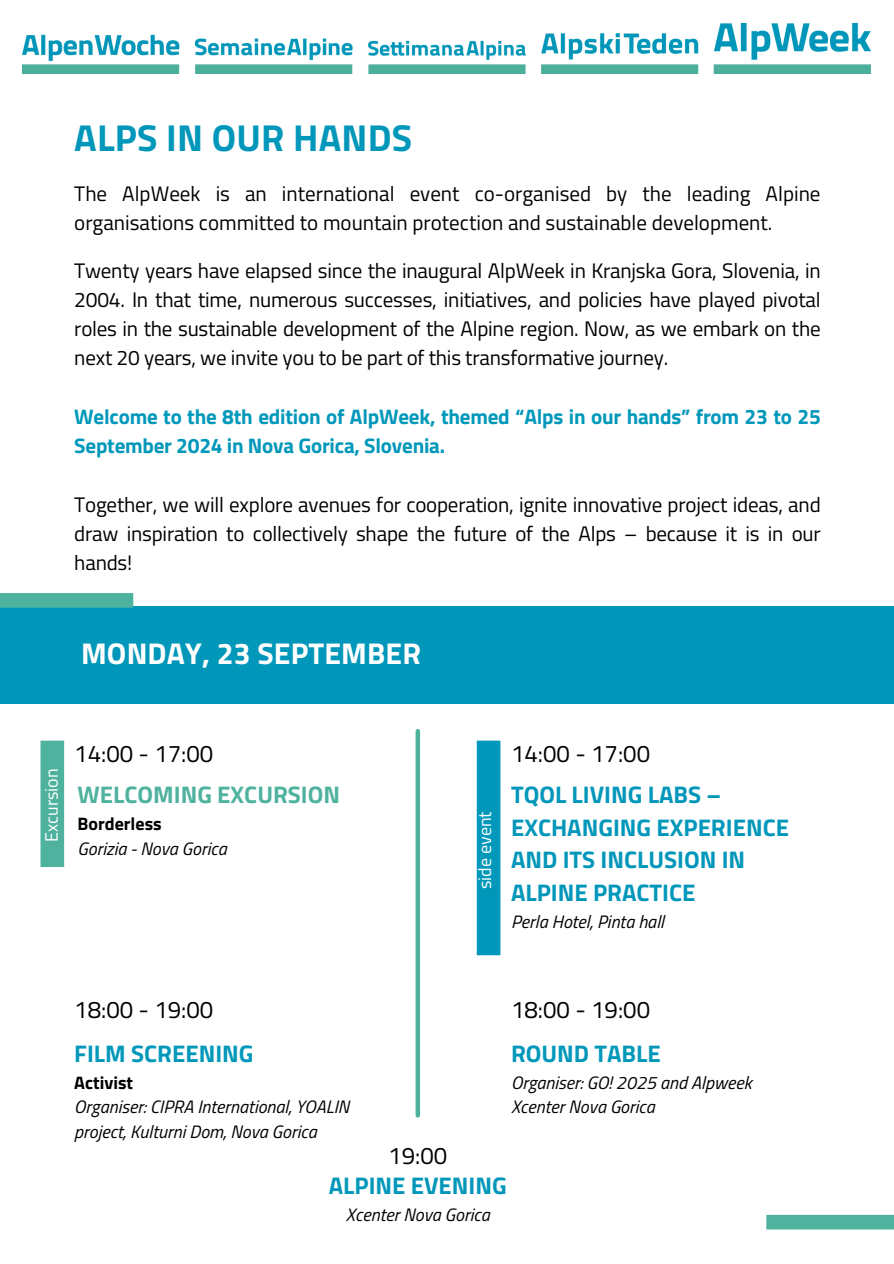
<style>
.page{position:relative;width:894px;height:1264px;background:#fff}
.page>*{position:absolute;margin:0;border:0;box-sizing:border-box;transform-origin:0 0}
.t1{font:700 37.5px "Titillium Web";letter-spacing:.005em;color:#0097ba}
.t2{font:700 30px "Titillium Web";letter-spacing:.005em;color:#fff}
.t3{font:700 24px/32.7px "Titillium Web";color:#0097ba}
.t4{font:24px "Titillium Web";color:#000}
.t5{font:700 24px "Titillium Web";color:#0098ba}
.t6{font:700 24px "Titillium Web";color:#4fb29f}
.t7{font:21px/29.2px "Titillium Web";color:#000;text-align:justify}
.t8{font:700 21px/29.2px "Titillium Web";letter-spacing:-.01em;color:#0098ba}
.t9{font:italic 18px/24.8px "Titillium Web";color:#000}
.t10{font:700 18px "Titillium Web";color:#000}
.t11{font:18px "Titillium Web";color:#fff}
</style>
<div class="page">
<img style="left:23px;top:23px;width:847px;height:51px">
<div style="left:415px;top:731px;width:5px;height:384px;background:#4fb29f"></div>
<div style="left:0;top:606px;width:893px;height:97px;background:#0097ba"></div>
<div style="left:476px;top:740px;width:24px;height:215px;background:#0098ba"></div>
<div style="left:766px;top:1214px;width:127px;height:15px;background:#4fb29f"></div>
<div style="left:0;top:593px;width:133px;height:14px;background:#4fb29f"></div>
<div style="left:40px;top:740px;width:24px;height:127px;background:#4fb29f"></div>
<p class="t1" style="left:74px;top:108px;width:339px">ALPS IN OUR HANDS</p>
<h2 class="t7" style="left:74px;top:178px;width:747px">The AlpWeek is an international event co-organised by the leading Alpine organisations committed to mountain protection and sustainable development.</h2>
<p class="t7" style="left:74px;top:255px;width:747px">Twenty years have elapsed since the inaugural AlpWeek in Kranjska Gora, Slovenia, in 2004. In that time, numerous successes, initiatives, and policies have played pivotal roles in the sustainable development of the Alpine region. Now, as we embark on the next 20 years, we invite you to be part of this transformative journey.</p>
<h6 class="t8" style="left:74px;top:401px;width:747px">Welcome to the 8th edition of AlpWeek, themed “Alps in our hands” from 23 to 25<br>September 2024 in Nova Gorica, Slovenia.</h6>
<p class="t7" style="left:74px;top:489px;width:747px">Together, we will explore avenues for cooperation, ignite innovative project ideas, and draw inspiration to collectively shape the future of the Alps – because it is in our hands!</p>
<h3 class="t2" style="left:81px;top:630px;width:341px">MONDAY, 23 SEPTEMBER</h3>
<h5 class="t11" style="left:38px;top:842px;width:75px;rotate:-90deg">Excursion</h5>
<p class="t4" style="left:74px;top:734px;width:140px">14:00 - 17:00</p>
<p class="t6" style="left:78px;top:776px;width:264px">WELCOMING EXCURSION</p>
<p class="t10" style="left:78px;top:809px;width:86px">Borderless</p>
<p class="t9" style="left:78px;top:835px;width:151px">Gorizia - Nova Gorica</p>
<h5 class="t11" style="left:470px;top:889px;width:79px;rotate:-90deg">side event</h5>
<h5 class="t4" style="left:511px;top:734px;width:140px">14:00 - 17:00</h5>
<p class="t3" style="left:511px;top:778px;width:279px">TQOL LIVING LABS –<br>EXCHANGING EXPERIENCE<br>AND ITS INCLUSION IN<br>ALPINE PRACTICE</p>
<p class="t9" style="left:511px;top:909px;width:154px">Perla Hotel, Pinta hall</p>
<p class="t4" style="left:74px;top:990px;width:140px">18:00 - 19:00</p>
<p class="t5" style="left:74px;top:1034px;width:181px">FILM SCREENING</p>
<p class="t10" style="left:74px;top:1068px;width:60px">Activist</p>
<p class="t9" style="left:74px;top:1094px;width:276px">Organiser: CIPRA International, YOALIN project, Kulturni Dom, Nova Gorica</p>
<h5 class="t4" style="left:388px;top:1137px;width:60px">19:00</h5>
<h5 class="t4" style="left:511px;top:990px;width:140px">18:00 - 19:00</h5>
<p class="t5" style="left:511px;top:1034px;width:151px">ROUND TABLE</p>
<p class="t9" style="left:511px;top:1069px;width:242px">Organiser: GO! 2025 and Alpweek<br>Xcenter Nova Gorica</p>
<p class="t3" style="left:329px;top:1169px;width:179px">ALPINE EVENING</p>
<p class="t9" style="left:346px;top:1202px;width:145px">Xcenter Nova Gorica</p>
</div>
